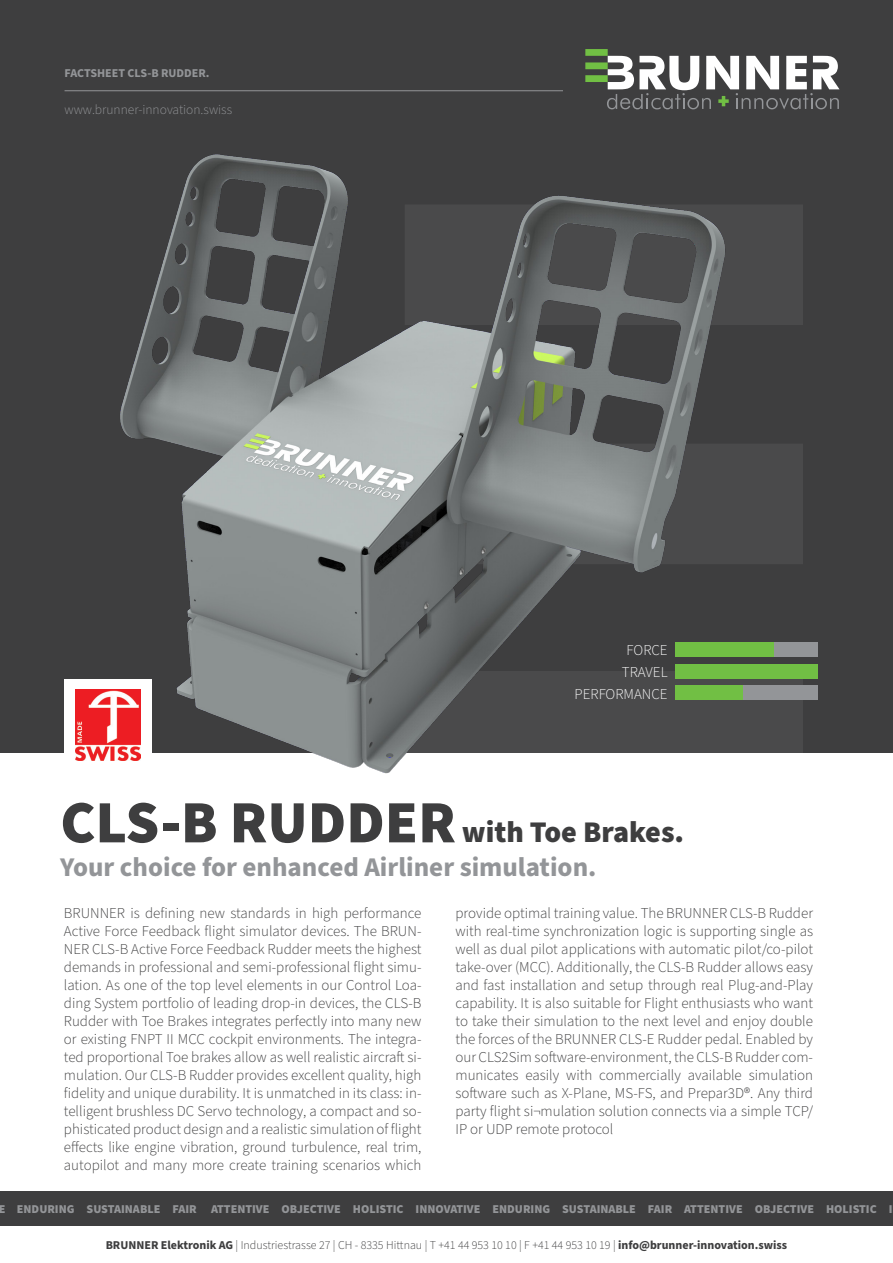
<style>
.page{position:relative;width:893px;height:1263px;background:#fff}
.page>*{position:absolute;margin:0;border:0;box-sizing:border-box;transform-origin:0 0}
.t1{font:900 30px "Source Sans Pro";color:#3e3e3f}
.t2{font:700 27px "Source Sans Pro";color:#939598}
.t3{font:300 15px/18px "Source Sans Pro";color:#3e3e3f;text-align:justify}
.t4{font:300 15px "Source Sans Pro";color:#fff}
.t5{font:300 13.5px "Source Sans Pro";color:#939598}
.t6{font:300 12px "Source Sans Pro";color:#3e3e3f}
.t7{font:900 12px "Source Sans Pro";color:#939598}
.t8{font:700 12px "Source Sans Pro";color:#939598}
.s1{font-size:60px}
.s2{font-weight:700}
</style>
<div class="page">
<div style="left:0;top:0;width:893px;height:753px;background:#3e3e3f"></div>
<div style="left:0;top:1191px;width:893px;height:35px;background:#3e3e3f"></div>
<hr style="left:65px;top:90px;width:498px;height:1px;background:#939598">
<svg style="left:585px;top:49px;width:254px;height:61px"></svg>
<div style="left:733px;top:679px;width:70px;height:74px;background:#4a4a4b"></div>
<div style="left:733px;top:444px;width:70px;height:120px;background:#4a4a4b"></div>
<div style="left:733px;top:205px;width:70px;height:120px;background:#4a4a4b"></div>
<div style="left:675px;top:642px;width:143px;height:15px;background:#939598"></div>
<div style="left:675px;top:685px;width:143px;height:15px;background:#939598"></div>
<div style="left:675px;top:664px;width:143px;height:15px;background:#71bf44"></div>
<div style="left:675px;top:685px;width:68px;height:15px;background:#71bf44"></div>
<div style="left:675px;top:642px;width:99px;height:15px;background:#71bf44"></div>
<img style="left:106px;top:154px;width:627px;height:620px">
<div style="left:65px;top:680px;width:87px;height:91px;background:#fff"></div>
<img style="left:76px;top:690px;width:65px;height:71px">
<p class="t8" style="left:65px;top:65px;width:146px">FACTSHEET CLS-B RUDDER.</p>
<p class="t5" style="left:65px;top:100px;width:169px">www.brunner-innovation.swiss</p>
<p class="t4" style="left:627px;top:639px;width:43px">FORCE</p>
<p class="t4" style="left:622px;top:662px;width:47px">TRAVEL</p>
<p class="t4" style="left:575px;top:684px;width:95px">PERFORMANCE</p>
<p class="t1" style="left:60px;top:812px;width:625px"><span class="s1">CLS-B RUDDER</span> with Toe Brakes.</p>
<p class="t2" style="left:60px;top:848px;width:538px">Your choice for enhanced Airliner simulation.</p>
<p class="t3" style="left:64px;top:905px;width:359px">BRUNNER is defining new standards in high performance Active Force Feedback flight simulator devices. The BRUN-NER CLS-B Active Force Feedback Rudder meets the highest demands in professional and semi-professional flight simu&shy;lation. As one of the top level elements in our Control Loa&shy;ding System portfolio of leading drop-in devices, the CLS-B Rudder with Toe Brakes integrates perfectly into many new or existing FNPT II MCC cockpit environments. The integra&shy;ted proportional Toe brakes allow as well realistic aircraft si&shy;mulation. Our CLS-B Rudder provides excellent quality, high fidelity and unique durability. It is unmatched in its class: in&shy;telligent brushless DC Servo technology, a compact and so&shy;phisticated product design and a realistic simulation of flight effects like engine vibration, ground turbulence, real trim, autopilot and many more create training scenarios which</p>
<p class="t3" style="left:455px;top:905px;width:359px">provide optimal training value. The BRUNNER CLS-B Rudder with real-time synchronization logic is supporting single as well as dual pilot applications with automatic pilot/co-pilot take-over (MCC). Additionally, the CLS-B Rudder allows easy and fast installation and setup through real Plug-and-Play capability. It is also suitable for Flight enthusiasts who want to take their simulation to the next level and enjoy double the forces of the BRUNNER CLS-E Rudder pedal. Enabled by our CLS2Sim software-environment, the CLS-B Rudder com&shy;municates easily with commercially available simulation software such as X-Plane, MS-FS, and Prepar3D®. Any third party flight si¬mulation solution connects via a simple TCP/ IP or UDP remote protocol</p>
<p class="t7" style="left:-2px;top:1201px;width:896px">E ENDURING SUSTAINABLE FAIR ATTENTIVE OBJECTIVE HOLISTIC INNOVATIVE ENDURING SUSTAINABLE FAIR ATTENTIVE OBJECTIVE HOLISTIC I</p>
<p class="t6" style="left:106px;top:1237px;width:683px"><span class="s2">BRUNNER Elektronik AG</span> | Industriestrasse 27 | CH - 8335 Hittnau | T +41 44 953 10 10 | F +41 44 953 10 19 | <span class="s2">info@brunner-innovation.swiss</span></p>
</div>
